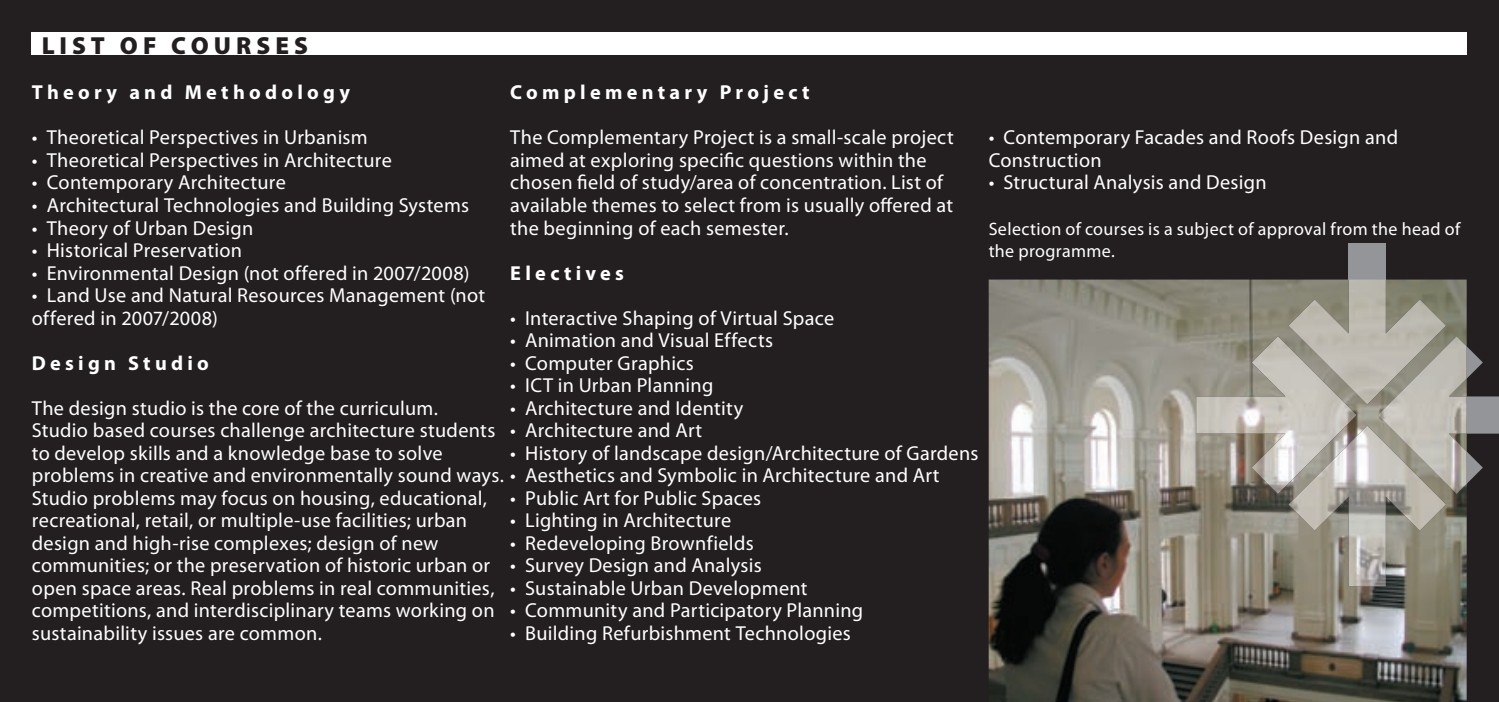
<style>
.page{position:relative;width:1499px;height:702px;background:#231f20}
.page>*{position:absolute;margin:0;border:0;box-sizing:border-box;transform-origin:0 0}
.t1{font:900 24.75px "Myriad Pro";letter-spacing:.205em;color:#231f20}
.t2{font:20.25px/22.5px "Myriad Pro";letter-spacing:.015em;color:#fff}
.t3{font:700 20.25px "Myriad Pro";letter-spacing:.21em;color:#fff}
.t4{font:18px/22.5px "Myriad Pro";letter-spacing:.02em;color:#fff}
</style>
<div class="page">
<img style="left:989px;top:279px;width:478px;height:423px">
<div style="left:32px;top:32px;width:1435px;height:22px;background:#fff"></div>
<img style="left:1288px;top:425px;width:158px;height:161px">
<svg style="left:1467px;top:347px;width:32px;height:137px"></svg>
<img style="left:1378px;top:336px;width:89px;height:158px">
<img style="left:1196px;top:336px;width:161px;height:158px">
<div style="left:1348px;top:243px;width:38px;height:36px;background:#939598"></div>
<img style="left:1288px;top:279px;width:158px;height:125px">
<p class="t1" style="left:42px;top:32px;width:268px">LIST OF COURSES</p>
<p class="t3" style="left:32px;top:81px;width:320px">Theory and Methodology</p>
<p class="t2" style="left:32px;top:127px;width:337px">• Theoretical Perspectives in Urbanism</p>
<p class="t2" style="left:32px;top:149px;width:361px">• Theoretical Perspectives in Architecture</p>
<p class="t2" style="left:32px;top:172px;width:256px">• Contemporary Architecture</p>
<p class="t2" style="left:32px;top:194px;width:439px">• Architectural Technologies and Building Systems</p>
<p class="t2" style="left:32px;top:217px;width:223px">• Theory of Urban Design</p>
<p class="t2" style="left:32px;top:239px;width:212px">• Historical Preservation</p>
<p class="t2" style="left:32px;top:262px;width:439px">• Environmental Design (not offered in 2007/2008)</p>
<p class="t2" style="left:32px;top:284px;width:455px">• Land Use and Natural Resources Management (not offered in 2007/2008)</p>
<p class="t3" style="left:32px;top:351px;width:179px">Design Studio</p>
<p class="t2" style="left:32px;top:397px;width:909px">The design studio is the core of the curriculum.<br>Studio based courses challenge architecture students<br>to develop skills and a knowledge base to solve<br>problems in creative and environmentally sound ways. • Aesthetics and Symbolic in Architecture and Art Studio problems may focus on housing, educational,<br>recreational, retail, or multiple-use facilities; urban<br>design and high-rise complexes; design of new<br>communities; or the preservation of historic urban or<br>open space areas. Real problems in real communities,<br>competitions, and interdisciplinary teams working on<br>sustainability issues are common.</p>
<p class="t3" style="left:510px;top:81px;width:301px">Complementary Project</p>
<p class="t2" style="left:510px;top:127px;width:445px">The Complementary Project is a small-scale project aimed at exploring specific questions within the chosen field of study/area of concentration. List of available themes to select from is usually offered at the beginning of each semester.</p>
<p class="t3" style="left:510px;top:261px;width:115px">Electives</p>
<p class="t2" style="left:510px;top:307px;width:325px">• Interactive Shaping of Virtual Space</p>
<p class="t2" style="left:510px;top:329px;width:264px">• Animation and Visual Effects</p>
<p class="t2" style="left:510px;top:352px;width:185px">• Computer Graphics</p>
<p class="t2" style="left:510px;top:374px;width:205px">• ICT in Urban Planning</p>
<p class="t2" style="left:510px;top:397px;width:234px">• Architecture and Identity</p>
<p class="t2" style="left:510px;top:419px;width:193px">• Architecture and Art</p>
<p class="t2" style="left:510px;top:442px;width:470px">• History of landscape design/Architecture of Gardens</p>
<p class="t2" style="left:510px;top:487px;width:252px">• Public Art for Public Spaces</p>
<p class="t2" style="left:510px;top:509px;width:222px">• Lighting in Architecture</p>
<p class="t2" style="left:510px;top:532px;width:245px">• Redeveloping Brownfields</p>
<p class="t2" style="left:510px;top:554px;width:253px">• Survey Design and Analysis</p>
<p class="t2" style="left:510px;top:577px;width:299px">• Sustainable Urban Development</p>
<p class="t2" style="left:510px;top:599px;width:354px">• Community and Participatory Planning</p>
<p class="t2" style="left:510px;top:622px;width:342px">• Building Refurbishment Technologies</p>
<p class="t2" style="left:989px;top:127px;width:411px">• Contemporary Facades and Roofs Design and<br>Construction</p>
<p class="t2" style="left:989px;top:172px;width:279px">• Structural Analysis and Design</p>
<p class="t4" style="left:989px;top:217px;width:473px">Selection of courses is a subject of approval from the head of the programme.</p>
</div>
